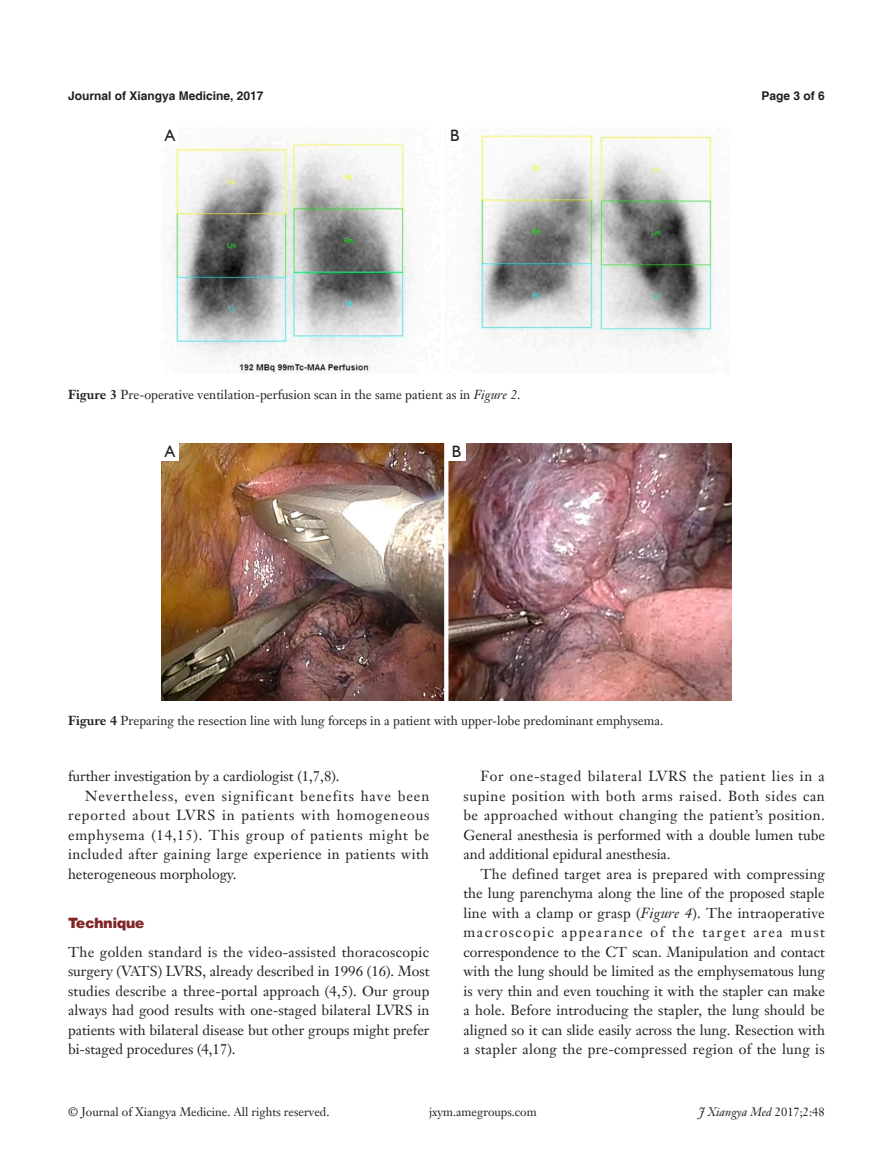
<style>
.page{position:relative;width:893px;height:1170px;background:#fff}
.page>*{position:absolute;margin:0;border:0;box-sizing:border-box;transform-origin:0 0}
.t1{font:16.5px "Humanist 521 BT";color:#231f20}
.t2{font:14.25px/19.5px "Janson Text LT";color:#231f20;text-align:justify}
.t3{font:900 14.25px "Helvetica";color:#812627}
.t4{font:12.75px "Janson Text LT";color:#231f20}
.t5{font:12px "Janson Text LT";color:#231f20}
.t6{font:700 12px "Helvetica";color:#231f20}
.t7{font:italic 12px "Janson Text LT";color:#231f20}
.s1{font-weight:700}
.s2{font-style:italic}
.s3{font-style:normal}
</style>
<div class="page">
<img style="left:168px;top:135px;width:547px;height:238px">
<div style="left:162px;top:127px;width:17px;height:17px;background:#fff"></div>
<div style="left:446px;top:127px;width:17px;height:17px;background:#fff"></div>
<img style="left:162px;top:443px;width:569px;height:257px">
<div style="left:162px;top:443px;width:17px;height:17px;background:#fff"></div>
<div style="left:448px;top:443px;width:17px;height:17px;background:#fff"></div>
<p class="t6" style="left:68px;top:88px;width:197px">Journal of Xiangya Medicine, 2017</p>
<p class="t6" style="left:762px;top:88px;width:65px">Page 3 of 6</p>
<p class="t1" style="left:165px;top:125px;width:12px">A</p>
<p class="t1" style="left:450px;top:125px;width:11px">B</p>
<p class="t4" style="left:68px;top:386px;width:454px"><span class="s1">Figure 3</span> Pre-operative ventilation-perfusion scan in the same patient as in <span class="s2">Figure 2</span>.</p>
<p class="t1" style="left:165px;top:441px;width:12px">A</p>
<p class="t1" style="left:452px;top:441px;width:11px">B</p>
<p class="t4" style="left:68px;top:712px;width:597px"><span class="s1">Figure 4</span> Preparing the resection line with lung forceps in a patient with upper-lobe predominant emphysema.</p>
<p class="t2" style="left:68px;top:766px;width:273px">further investigation by a cardiologist (1,7,8).</p>
<p class="t2" style="left:68px;top:785px;width:363px;text-indent:17px">Nevertheless, even significant benefits have been reported about LVRS in patients with homogeneous emphysema (14,15). This group of patients might be included after gaining large experience in patients with heterogeneous morphology.</p>
<p class="t3" style="left:68px;top:913px;width:78px">Technique</p>
<p class="t2" style="left:68px;top:941px;width:363px">The golden standard is the video-assisted thoracoscopic surgery (VATS) LVRS, already described in 1996 (16). Most studies describe a three-portal approach (4,5). Our group always had good results with one-staged bilateral LVRS in patients with bilateral disease but other groups might prefer bi-staged procedures (4,17).</p>
<p class="t2" style="left:463px;top:766px;width:363px;text-indent:17px">For one-staged bilateral LVRS the patient lies in a supine position with both arms raised. Both sides can be approached without changing the patient’s position.<br>General anesthesia is performed with a double lumen tube and additional epidural anesthesia.</p>
<p class="t2" style="left:463px;top:863px;width:363px;text-indent:17px">The defined target area is prepared with compressing the lung parenchyma along the line of the proposed staple line with a clamp or grasp (<span class="s2">Figure 4</span>). The intraoperative macroscopic appearance of the target area must correspondence to the CT scan. Manipulation and contact with the lung should be limited as the emphysematous lung is very thin and even touching it with the stapler can make a hole. Before introducing the stapler, the lung should be aligned so it can slide easily across the lung. Resection with a stapler along the pre-compressed region of the lung is</p>
<p class="t5" style="left:68px;top:1104px;width:263px">© Journal of Xiangya Medicine. All rights reserved.</p>
<p class="t5" style="left:429px;top:1104px;width:109px">jxym.amegroups.com</p>
<p class="t7" style="left:699px;top:1104px;width:127px">J Xiangya Med <span class="s3">2017;2:48</span></p>
</div>
